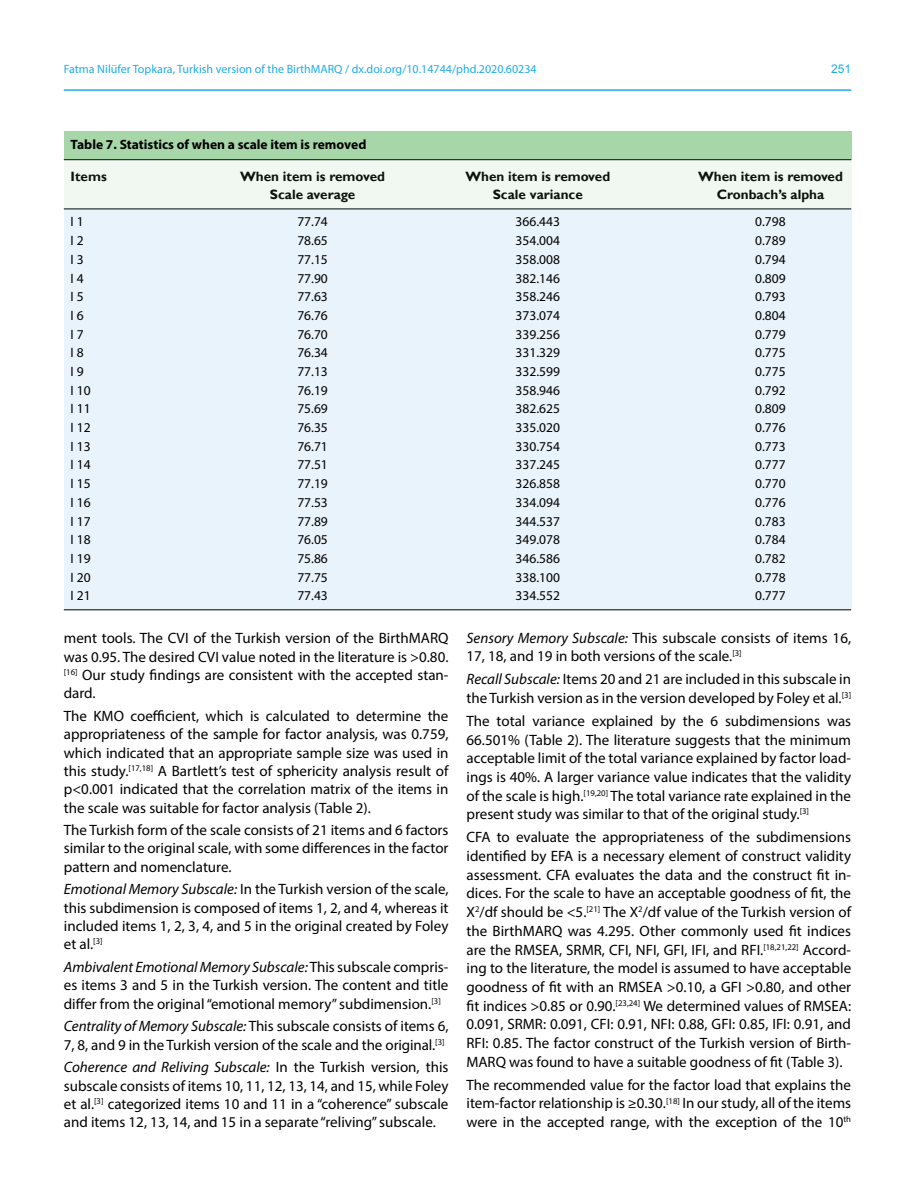
<style>
.page{position:relative;width:915px;height:1191px;background:#fff}
.page>*{position:absolute;margin:0;border:0;box-sizing:border-box;transform-origin:0 0}
.t1{font:15px/18.8px "Myriad Pro";color:#000;text-align:justify}
.t2{font:13.5px "Myriad Pro";color:#000}
.t3{font:700 13.5px "Gill Sans";color:#000}
.t4{font:700 13.5px "Myriad Pro";color:#000}
.t5{font:12px "Myriad Pro";color:#21ade3}
.t6{font:12px "Arial";color:#21ade3}
.s1{font-style:italic}
</style>
<div class="page">
<hr style="left:64px;top:89px;width:786px;height:2px;background:#21ade3">
<div style="left:64px;top:131px;width:786px;height:28px;background:#a7d6a8"></div>
<div style="left:64px;top:209px;width:786px;height:401px;background:#e9f3fb"></div>
<hr style="left:64px;top:209px;width:786px;height:1px;background:#000">
<hr style="left:64px;top:609px;width:786px;height:1px;background:#000">
<div style="left:64px;top:159px;width:786px;height:50px;background:#f0f8f1"></div>
<p class="t5" style="left:64px;top:61px;width:474px">Fatma Nilüfer Topkara, Turkish version of the BirthMARQ / dx.doi.org/10.14744/phd.2020.60234</p>
<p class="t6" style="left:830px;top:60px;width:22px">251</p>
<p class="t4" style="left:71px;top:136px;width:297px">Table 7. Statistics of when a scale item is removed</p>
<p class="t3" style="left:71px;top:169px;width:38px">Items</p>
<p class="t3" style="left:240px;top:169px;width:146px">When item is removed</p>
<p class="t3" style="left:465px;top:169px;width:146px">When item is removed</p>
<p class="t3" style="left:697px;top:169px;width:146px">When item is removed</p>
<p class="t3" style="left:270px;top:187px;width:87px">Scale average</p>
<p class="t3" style="left:492px;top:187px;width:91px">Scale variance</p>
<p class="t3" style="left:716px;top:187px;width:109px">Cronbach’s alpha</p>
<p class="t2" style="left:71px;top:214px;width:15px">I 1</p>
<p class="t2" style="left:297px;top:214px;width:32px">77.74</p>
<p class="t2" style="left:515px;top:214px;width:46px">366.443</p>
<p class="t2" style="left:755px;top:214px;width:32px">0.798</p>
<p class="t2" style="left:71px;top:232px;width:15px">I 2</p>
<p class="t2" style="left:297px;top:232px;width:32px">78.65</p>
<p class="t2" style="left:515px;top:232px;width:46px">354.004</p>
<p class="t2" style="left:755px;top:232px;width:32px">0.789</p>
<p class="t2" style="left:71px;top:251px;width:15px">I 3</p>
<p class="t2" style="left:297px;top:251px;width:32px">77.15</p>
<p class="t2" style="left:515px;top:251px;width:46px">358.008</p>
<p class="t2" style="left:755px;top:251px;width:32px">0.794</p>
<p class="t2" style="left:71px;top:270px;width:15px">I 4</p>
<p class="t2" style="left:297px;top:270px;width:32px">77.90</p>
<p class="t2" style="left:515px;top:270px;width:46px">382.146</p>
<p class="t2" style="left:755px;top:270px;width:32px">0.809</p>
<p class="t2" style="left:71px;top:288px;width:15px">I 5</p>
<p class="t2" style="left:297px;top:288px;width:32px">77.63</p>
<p class="t2" style="left:515px;top:288px;width:46px">358.246</p>
<p class="t2" style="left:755px;top:288px;width:32px">0.793</p>
<p class="t2" style="left:71px;top:307px;width:15px">I 6</p>
<p class="t2" style="left:297px;top:307px;width:32px">76.76</p>
<p class="t2" style="left:515px;top:307px;width:46px">373.074</p>
<p class="t2" style="left:755px;top:307px;width:32px">0.804</p>
<p class="t2" style="left:71px;top:326px;width:15px">I 7</p>
<p class="t2" style="left:297px;top:326px;width:32px">76.70</p>
<p class="t2" style="left:515px;top:326px;width:46px">339.256</p>
<p class="t2" style="left:755px;top:326px;width:32px">0.779</p>
<p class="t2" style="left:71px;top:344px;width:15px">I 8</p>
<p class="t2" style="left:297px;top:344px;width:32px">76.34</p>
<p class="t2" style="left:515px;top:344px;width:46px">331.329</p>
<p class="t2" style="left:755px;top:344px;width:32px">0.775</p>
<p class="t2" style="left:71px;top:363px;width:15px">I 9</p>
<p class="t2" style="left:297px;top:363px;width:32px">77.13</p>
<p class="t2" style="left:515px;top:363px;width:46px">332.599</p>
<p class="t2" style="left:755px;top:363px;width:32px">0.775</p>
<p class="t2" style="left:71px;top:382px;width:21px">I 10</p>
<p class="t2" style="left:297px;top:382px;width:32px">76.19</p>
<p class="t2" style="left:515px;top:382px;width:46px">358.946</p>
<p class="t2" style="left:755px;top:382px;width:32px">0.792</p>
<p class="t2" style="left:71px;top:400px;width:21px">I 11</p>
<p class="t2" style="left:297px;top:400px;width:32px">75.69</p>
<p class="t2" style="left:515px;top:400px;width:46px">382.625</p>
<p class="t2" style="left:755px;top:400px;width:32px">0.809</p>
<p class="t2" style="left:71px;top:419px;width:21px">I 12</p>
<p class="t2" style="left:297px;top:419px;width:32px">76.35</p>
<p class="t2" style="left:515px;top:419px;width:46px">335.020</p>
<p class="t2" style="left:755px;top:419px;width:32px">0.776</p>
<p class="t2" style="left:71px;top:438px;width:21px">I 13</p>
<p class="t2" style="left:297px;top:438px;width:32px">76.71</p>
<p class="t2" style="left:515px;top:438px;width:46px">330.754</p>
<p class="t2" style="left:755px;top:438px;width:32px">0.773</p>
<p class="t2" style="left:71px;top:456px;width:21px">I 14</p>
<p class="t2" style="left:297px;top:456px;width:32px">77.51</p>
<p class="t2" style="left:515px;top:456px;width:46px">337.245</p>
<p class="t2" style="left:755px;top:456px;width:32px">0.777</p>
<p class="t2" style="left:71px;top:475px;width:21px">I 15</p>
<p class="t2" style="left:297px;top:475px;width:32px">77.19</p>
<p class="t2" style="left:515px;top:475px;width:46px">326.858</p>
<p class="t2" style="left:755px;top:475px;width:32px">0.770</p>
<p class="t2" style="left:71px;top:494px;width:21px">I 16</p>
<p class="t2" style="left:297px;top:494px;width:32px">77.53</p>
<p class="t2" style="left:515px;top:494px;width:46px">334.094</p>
<p class="t2" style="left:755px;top:494px;width:32px">0.776</p>
<p class="t2" style="left:71px;top:512px;width:21px">I 17</p>
<p class="t2" style="left:297px;top:512px;width:32px">77.89</p>
<p class="t2" style="left:515px;top:512px;width:46px">344.537</p>
<p class="t2" style="left:755px;top:512px;width:32px">0.783</p>
<p class="t2" style="left:71px;top:531px;width:21px">I 18</p>
<p class="t2" style="left:297px;top:531px;width:32px">76.05</p>
<p class="t2" style="left:515px;top:531px;width:46px">349.078</p>
<p class="t2" style="left:755px;top:531px;width:32px">0.784</p>
<p class="t2" style="left:71px;top:550px;width:21px">I 19</p>
<p class="t2" style="left:297px;top:550px;width:32px">75.86</p>
<p class="t2" style="left:515px;top:550px;width:46px">346.586</p>
<p class="t2" style="left:755px;top:550px;width:32px">0.782</p>
<p class="t2" style="left:71px;top:569px;width:21px">I 20</p>
<p class="t2" style="left:297px;top:569px;width:32px">77.75</p>
<p class="t2" style="left:515px;top:569px;width:46px">338.100</p>
<p class="t2" style="left:755px;top:569px;width:32px">0.778</p>
<p class="t2" style="left:71px;top:587px;width:21px">I 21</p>
<p class="t2" style="left:297px;top:587px;width:32px">77.43</p>
<p class="t2" style="left:515px;top:587px;width:46px">334.552</p>
<p class="t2" style="left:755px;top:587px;width:32px">0.777</p>
<p class="t1" style="left:64px;top:629px;width:386px;line-height:18.3px">ment tools. The CVI of the Turkish version of the BirthMARQ was 0.95. The desired CVI value noted in the literature is &gt;0.80. <sup>[16]</sup> Our study findings are consistent with the accepted stan&shy;dard.</p>
<p class="t1" style="left:64px;top:706px;width:386px;line-height:18.3px">The KMO coefficient, which is calculated to determine the appropriateness of the sample for factor analysis, was 0.759, which indicated that an appropriate sample size was used in this study.<sup>[17,18]</sup> A Bartlett’s test of sphericity analysis result of p&lt;0.001 indicated that the correlation matrix of the items in the scale was suitable for factor analysis (Table 2).</p>
<p class="t1" style="left:64px;top:820px;width:386px;line-height:18.3px">The Turkish form of the scale consists of 21 items and 6 factors similar to the original scale, with some differences in the factor pattern and nomenclature.</p>
<p class="t1" style="left:64px;top:880px;width:386px;line-height:18.3px"><span class="s1">Emotional Memory Subscale:</span> In the Turkish version of the scale, this subdimension is composed of items 1, 2, and 4, whereas it included items 1, 2, 3, 4, and 5 in the original created by Foley et al.<sup>[3]</sup></p>
<p class="t1" style="left:64px;top:957px;width:386px;line-height:18.3px"><span class="s1">Ambivalent Emotional Memory Subscale:</span> This subscale compris&shy;es items 3 and 5 in the Turkish version. The content and title differ from the original “emotional memory” subdimension.<sup>[3]</sup></p>
<p class="t1" style="left:64px;top:1016px;width:386px;line-height:18.3px"><span class="s1">Centrality of Memory Subscale:</span> This subscale consists of items 6,<br>7, 8, and 9 in the Turkish version of the scale and the original.<sup>[3]</sup></p>
<p class="t1" style="left:64px;top:1057px;width:386px;line-height:18.3px"><span class="s1">Coherence and Reliving Subscale:</span> In the Turkish version, this subscale consists of items 10, 11, 12, 13, 14, and 15, while Foley et al.<sup>[3]</sup> categorized items 10 and 11 in a “coherence” subscale and items 12, 13, 14, and 15 in a separate “reliving” subscale.</p>
<p class="t1" style="left:466px;top:628px;width:386px"><span class="s1">Sensory Memory Subscale:</span> This subscale consists of items 16,<br>17, 18, and 19 in both versions of the scale.<sup>[3]</sup></p>
<p class="t1" style="left:466px;top:669px;width:386px"><span class="s1">Recall Subscale:</span> Items 20 and 21 are included in this subscale in the Turkish version as in the version developed by Foley et al.<sup>[3]</sup></p>
<p class="t1" style="left:466px;top:711px;width:386px">The total variance explained by the 6 subdimensions was 66.501% (Table 2). The literature suggests that the minimum acceptable limit of the total variance explained by factor load&shy;ings is 40%. A larger variance value indicates that the validity of the scale is high.<sup>[19,20]</sup> The total variance rate explained in the present study was similar to that of the original study.<sup>[3]</sup></p>
<p class="t1" style="left:466px;top:827px;width:386px">CFA to evaluate the appropriateness of the subdimensions identified by EFA is a necessary element of construct validity assessment. CFA evaluates the data and the construct fit in&shy;dices. For the scale to have an acceptable goodness of fit, the X<sup>2</sup>/df should be &lt;5.<sup>[21]</sup> The X<sup>2</sup>/df value of the Turkish version of the BirthMARQ was 4.295. Other commonly used fit indices are the RMSEA, SRMR, CFI, NFI, GFI, IFI, and RFI.<sup>[18,21,22]</sup> Accord&shy;ing to the literature, the model is assumed to have acceptable goodness of fit with an RMSEA &gt;0.10, a GFI &gt;0.80, and other fit indices &gt;0.85 or 0.90.<sup>[23,24]</sup> We determined values of RMSEA:<br>0.091, SRMR: 0.091, CFI: 0.91, NFI: 0.88, GFI: 0.85, IFI: 0.91, and RFI: 0.85. The factor construct of the Turkish version of Birth-MARQ was found to have a suitable goodness of fit (Table 3).</p>
<p class="t1" style="left:466px;top:1075px;width:386px">The recommended value for the factor load that explains the item-factor relationship is ≥0.30.<sup>[18]</sup> In our study, all of the items were in the accepted range, with the exception of the 10<sup>th</sup></p>
</div>
